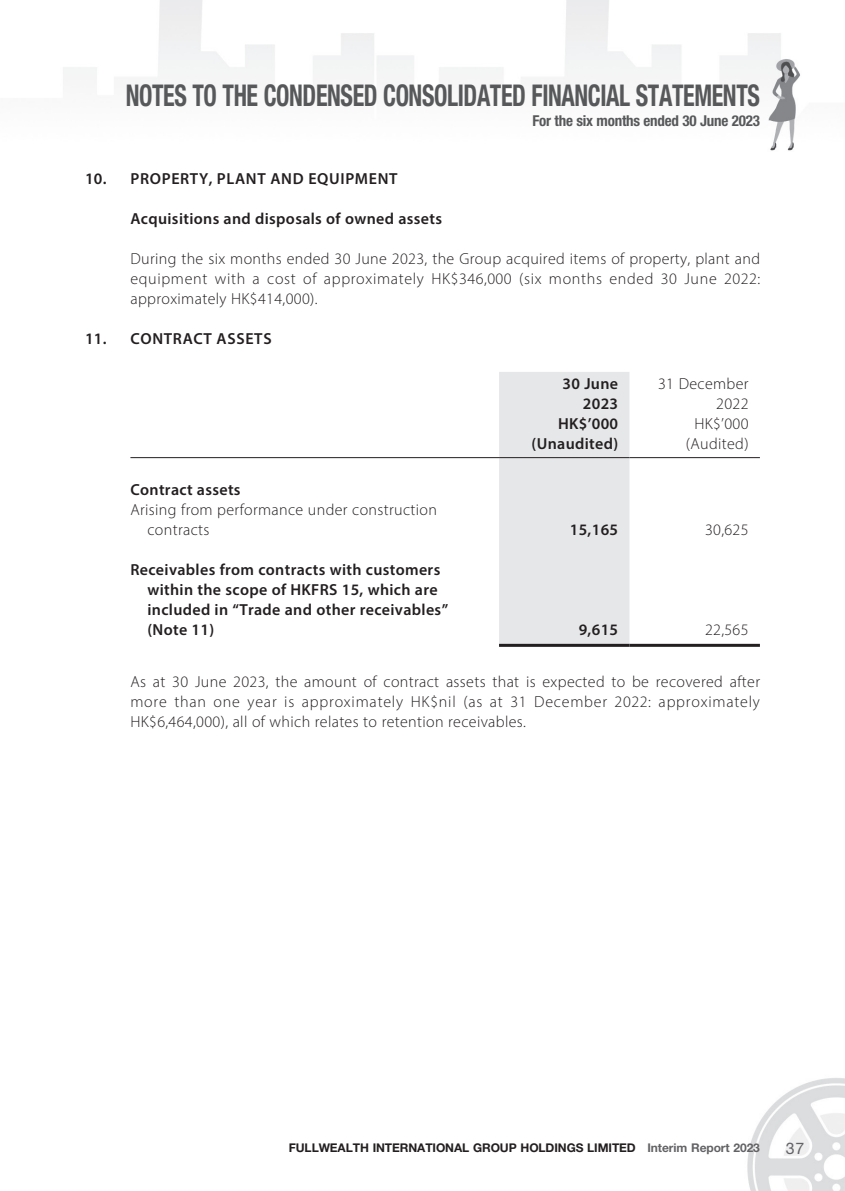
<style>
.page{position:relative;width:845px;height:1191px;background:#fff}
.page>*{position:absolute;margin:0;border:0;box-sizing:border-box;transform-origin:0 0}
.t1{font:700 condensed 30px "Helvetica Neue LT Std";letter-spacing:-.015em;color:#57585a;scale:.8 1}
.t2{font:300 16px/20px "Myriad Pro";letter-spacing:.02em;color:#231f20;text-align:justify}
.t3{font:600 16px/20px "Myriad Pro";letter-spacing:.02em;color:#231f20;text-align:right}
.t4{font:600 16px "Myriad Pro";letter-spacing:.04em;color:#231f20}
.t5{font:16px "Helvetica Neue LT Std";color:#636366}
.t6{font:700 condensed 15px "Helvetica Neue LT Std";letter-spacing:-.015em;color:#57585a}
.t7{font:700 12px "Helvetica Neue LT Std";letter-spacing:-.01em;color:#231f20}
.s1{color:#636366}
</style>
<div class="page">
<img style="left:63px;top:0;width:782px;height:1191px">
<div style="left:499px;top:372px;width:130px;height:272px;background:#e6e7e9"></div>
<hr style="left:130px;top:457px;width:369px;height:1px;background:#231f20">
<hr style="left:499px;top:457px;width:130px;height:1px;background:#231f20">
<hr style="left:629px;top:457px;width:131px;height:1px;background:#231f20">
<hr style="left:499px;top:644px;width:130px;height:3px;background:#231f20">
<hr style="left:629px;top:644px;width:131px;height:3px;background:#231f20">
<h1 class="t1" style="left:126px;top:77px;width:794px">NOTES TO THE CONDENSED CONSOLIDATED FINANCIAL STATEMENTS</h1>
<p class="t6" style="left:532px;top:111px;width:229px">For the six months ended 30 June 2023</p>
<p class="t4" style="left:85px;top:168px;width:314px">10. PROPERTY, PLANT AND EQUIPMENT</p>
<p class="t3" style="left:130px;top:208px;width:313px">Acquisitions and disposals of owned assets</p>
<p class="t2" style="left:130px;top:248px;width:631px">During the six months ended 30 June 2023, the Group acquired items of property, plant and equipment with a cost of approximately HK$346,000 (six months ended 30 June 2022: approximately HK$414,000).</p>
<p class="t4" style="left:85px;top:328px;width:188px">11. CONTRACT ASSETS</p>
<p class="t3" style="left:562px;top:373px;width:57px">30 June<br>2023</p>
<p class="t2" style="left:658px;top:374px;width:92px;text-align:right">31 December<br>2022</p>
<p class="t3" style="left:558px;top:413px;width:62px">HK$’000</p>
<p class="t2" style="left:694px;top:414px;width:56px">HK$’000</p>
<p class="t3" style="left:531px;top:433px;width:88px">(Unaudited)</p>
<p class="t2" style="left:686px;top:434px;width:64px">(Audited)</p>
<p class="t3" style="left:130px;top:479px;width:112px">Contract assets</p>
<p class="t2" style="left:147px;top:500px;width:291px;text-indent:-17px">Arising from performance under construction contracts</p>
<p class="t3" style="left:570px;top:519px;width:50px">15,165</p>
<p class="t2" style="left:705px;top:520px;width:45px">30,625</p>
<p class="t3" style="left:147px;top:559px;width:302px;text-align:left;text-indent:-17px">Receivables from contracts with customers within the scope of HKFRS 15, which are included in “Trade and other receivables” (Note 11)</p>
<p class="t3" style="left:579px;top:619px;width:41px">9,615</p>
<p class="t2" style="left:705px;top:620px;width:45px">22,565</p>
<p class="t2" style="left:130px;top:672px;width:631px">As at 30 June 2023, the amount of contract assets that is expected to be recovered after more than one year is approximately HK$nil (as at 31 December 2022: approximately HK$6,464,000), all of which relates to retention receivables.</p>
<p class="t7" style="left:289px;top:1140px;width:473px">FULLWEALTH INTERNATIONAL GROUP HOLDINGS LIMITED <span class="s1">Interim Report 2023</span></p>
<p class="t5" style="left:786px;top:1138px;width:20px">37</p>
</div>
